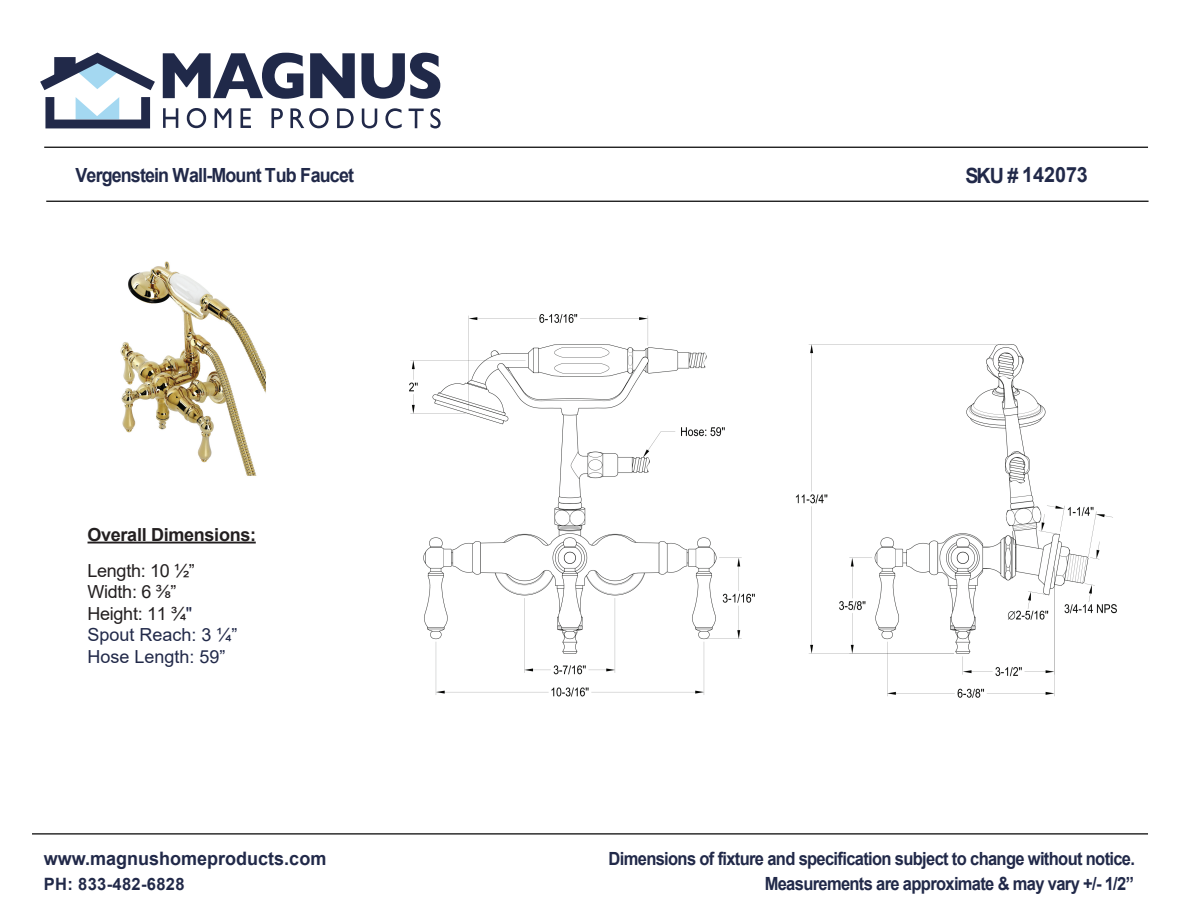
<style>
.page{position:relative;width:1188px;height:918px;background:#fff}
.page>*{position:absolute;margin:0;border:0;box-sizing:border-box;transform-origin:0 0}
.t1{font:700 21px "Arial";color:#212949;scale:.94 1}
.t2{font:700 19.5px "Arial";letter-spacing:-.05em;color:#212949;scale:.92 1}
.t3{font:700 18.6px "Arial";color:#212949}
.t4{font:700 18.15px/24.6px "Arial";letter-spacing:-.04em;color:#212949;text-align:right;scale:.91 1}
.t5{font:18px/21.6px "Arial";color:#231f20}
.t6{font:700 18px "Arial";letter-spacing:-.015em;color:#231f20}
.t7{font:700 16.95px "Arial";letter-spacing:.02em;color:#212949}
.s1{color:#212949}
</style>
<div class="page">
<hr style="left:44px;top:147px;width:1104px;height:1px;background:#252525">
<hr style="left:46px;top:201px;width:1103px;height:1px;background:#252525">
<hr style="left:32px;top:833px;width:1116px;height:2px;background:#252525">
<svg style="left:40px;top:53px;width:115px;height:37px"></svg>
<svg style="left:45px;top:97px;width:105px;height:31px"></svg>
<svg style="left:163px;top:53px;width:140px;height:46px"></svg>
<svg style="left:310px;top:53px;width:45px;height:45px"></svg>
<svg style="left:361px;top:53px;width:79px;height:46px"></svg>
<svg style="left:163px;top:108px;width:15px;height:20px"></svg>
<svg style="left:187px;top:108px;width:19px;height:20px"></svg>
<svg style="left:215px;top:108px;width:16px;height:20px"></svg>
<svg style="left:241px;top:108px;width:10px;height:20px"></svg>
<svg style="left:271px;top:108px;width:12px;height:20px"></svg>
<svg style="left:290px;top:108px;width:39px;height:20px"></svg>
<svg style="left:337px;top:108px;width:17px;height:20px"></svg>
<svg style="left:362px;top:109px;width:15px;height:19px"></svg>
<svg style="left:385px;top:108px;width:17px;height:20px"></svg>
<svg style="left:409px;top:109px;width:15px;height:19px"></svg>
<svg style="left:430px;top:108px;width:11px;height:21px"></svg>
<hr style="left:88px;top:542px;width:168px;height:2px;background:#231f20">
<img style="left:410px;top:315px;width:707px;height:383px">
<img style="left:120px;top:261px;width:146px;height:215px">
<p class="t2" style="left:76px;top:162px;width:304px">Vergenstein Wall-Mount Tub Faucet</p>
<p class="t6" style="left:88px;top:522px;width:170px">Overall Dimensions:</p>
<p class="t5" style="left:88px;top:559px;width:152px">Length: 10 ½”<br>Width: 6 ⅜”<br>Height: 11 ¾<span class="s1">"<br>Spout Reach: 3 ¼”<br>Hose Length: 59”</span></p>
<p class="t3" style="left:44px;top:846px;width:284px">www.magnushomeproducts.com</p>
<p class="t7" style="left:44px;top:872px;width:142px">PH: 833-482-6828</p>
<p class="t1" style="left:965px;top:160px;width:132px">SKU # 142073</p>
<p class="t4" style="left:609px;top:847px;width:580px">Dimensions of fixture and specification subject to change without notice.<br>Measurements are approximate &amp; may vary +/- 1/2”</p>
</div>
